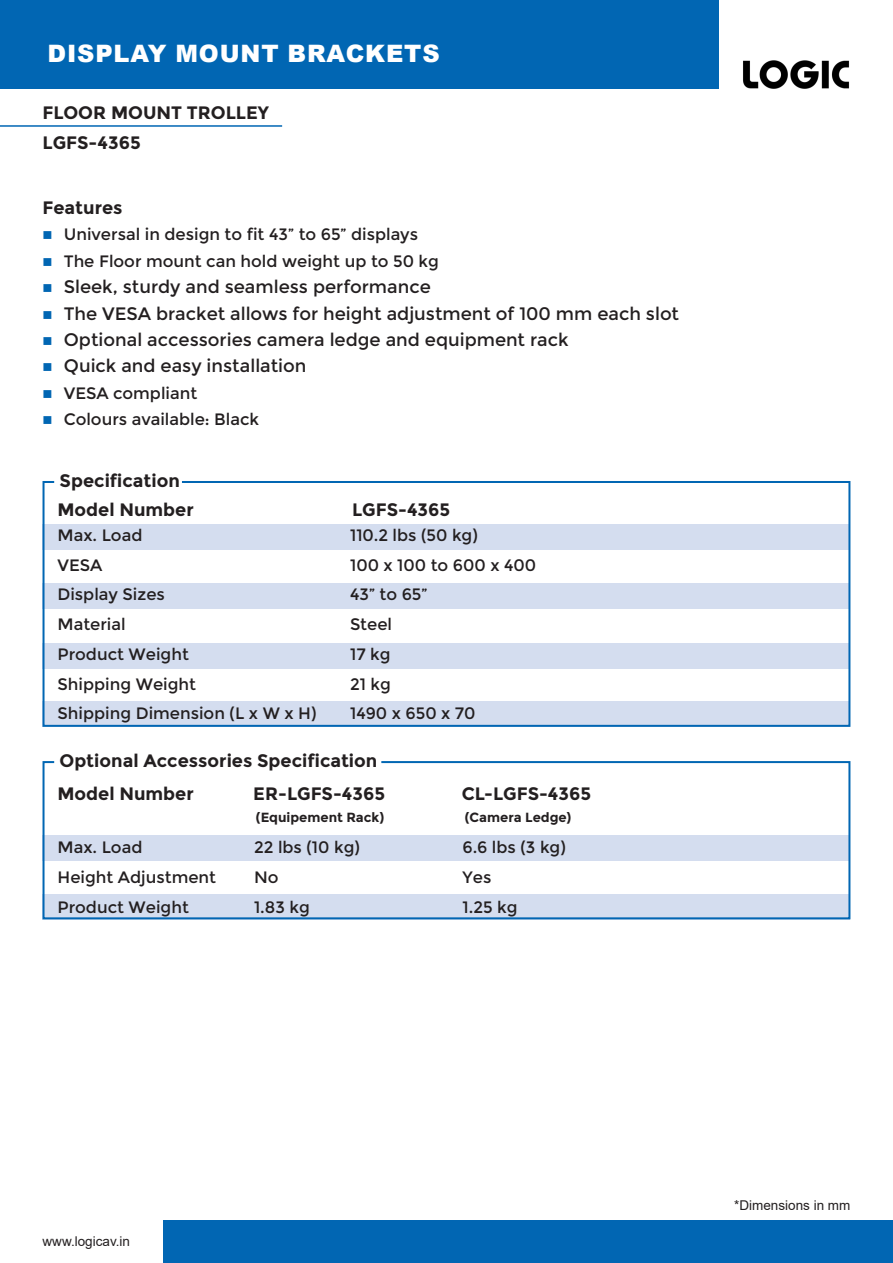
<style>
.page{position:relative;width:893px;height:1263px;background:#fff}
.page>*{position:absolute;margin:0;border:0;box-sizing:border-box;transform-origin:0 0}
.t1{font:900 24px "Arial";letter-spacing:.035em;color:#fff}
.t2{font:18px "Montreal";color:#231f20}
.t3{font:700 18px "Montreal";color:#231f20}
.t4{font:16.5px "Montreal";color:#231f20}
.t5{font:13.5px "Arial";color:#231f20}
.t6{font:700 13.35px "Montreal";color:#231f20}
.s1{color:#0166b3}
</style>
<div class="page">
<div style="left:0;top:0;width:718px;height:88px;background:#0166b3"></div>
<div style="left:164px;top:1220px;width:729px;height:43px;background:#0166b3"></div>
<svg style="left:42px;top:481px;width:809px;height:246px"></svg>
<img style="left:743px;top:60px;width:107px;height:29px">
<svg style="left:42px;top:761px;width:809px;height:159px"></svg>
<hr style="left:0;top:125px;width:282px;height:2px;background:#0166b3">
<p class="t1" style="left:48px;top:36px;width:394px">DISPLAY MOUNT BRACKETS</p>
<p class="t3" style="left:43px;top:102px;width:228px">FLOOR MOUNT TROLLEY</p>
<p class="t3" style="left:43px;top:132px;width:100px">LGFS-4365</p>
<p class="t3" style="left:43px;top:197px;width:82px">Features</p>
<p class="t4" style="left:43px;top:225px;width:377px"><span class="s1">■</span> Universal in design to fit 43” to 65” displays</p>
<p class="t4" style="left:43px;top:251px;width:398px"><span class="s1">■</span> The Floor mount can hold weight up to 50 kg</p>
<p class="t2" style="left:43px;top:276px;width:390px"><span class="s1">■</span> Sleek, sturdy and seamless performance</p>
<p class="t2" style="left:43px;top:303px;width:638px"><span class="s1">■</span> The VESA bracket allows for height adjustment of 100 mm each slot</p>
<p class="t2" style="left:43px;top:329px;width:527px"><span class="s1">■</span> Optional accessories camera ledge and equipment rack</p>
<p class="t2" style="left:43px;top:356px;width:266px"><span class="s1">■</span> Quick and easy installation</p>
<p class="t4" style="left:43px;top:383px;width:156px"><span class="s1">■</span> VESA compliant</p>
<p class="t4" style="left:43px;top:410px;width:218px"><span class="s1">■</span> Colours available: Black</p>
<p class="t3" style="left:60px;top:470px;width:122px">Specification</p>
<p class="t3" style="left:57px;top:499px;width:138px">Model Number</p>
<p class="t3" style="left:352px;top:499px;width:100px">LGFS-4365</p>
<p class="t4" style="left:58px;top:525px;width:86px">Max. Load</p>
<p class="t4" style="left:350px;top:525px;width:129px">110.2 lbs (50 kg)</p>
<p class="t4" style="left:58px;top:555px;width:46px">VESA</p>
<p class="t4" style="left:350px;top:555px;width:188px">100 x 100 to 600 x 400</p>
<p class="t4" style="left:58px;top:585px;width:109px">Display Sizes</p>
<p class="t4" style="left:350px;top:585px;width:79px">43” to 65”</p>
<p class="t4" style="left:58px;top:615px;width:70px">Material</p>
<p class="t4" style="left:350px;top:615px;width:44px">Steel</p>
<p class="t4" style="left:58px;top:644px;width:133px">Product Weight</p>
<p class="t4" style="left:350px;top:644px;width:42px">17 kg</p>
<p class="t4" style="left:58px;top:674px;width:140px">Shipping Weight</p>
<p class="t4" style="left:350px;top:674px;width:42px">21 kg</p>
<p class="t4" style="left:58px;top:704px;width:260px">Shipping Dimension (L x W x H)</p>
<p class="t4" style="left:350px;top:704px;width:127px">1490 x 650 x 70</p>
<p class="t3" style="left:60px;top:750px;width:319px">Optional Accessories Specification</p>
<p class="t3" style="left:57px;top:783px;width:138px">Model Number</p>
<p class="t3" style="left:253px;top:783px;width:133px">ER-LGFS-4365</p>
<p class="t6" style="left:256px;top:809px;width:130px">(Equipement Rack)</p>
<p class="t6" style="left:465px;top:809px;width:108px">(Camera Ledge)</p>
<p class="t3" style="left:462px;top:783px;width:131px">CL-LGFS-4365</p>
<p class="t4" style="left:58px;top:838px;width:86px">Max. Load</p>
<p class="t4" style="left:254px;top:838px;width:107px">22 lbs (10 kg)</p>
<p class="t4" style="left:463px;top:838px;width:105px">6.6 lbs (3 kg)</p>
<p class="t4" style="left:58px;top:867px;width:160px">Height Adjustment</p>
<p class="t4" style="left:254px;top:867px;width:26px">No</p>
<p class="t4" style="left:463px;top:867px;width:30px">Yes</p>
<p class="t4" style="left:58px;top:897px;width:133px">Product Weight</p>
<p class="t4" style="left:254px;top:897px;width:57px">1.83 kg</p>
<p class="t4" style="left:463px;top:897px;width:57px">1.25 kg</p>
<p class="t5" style="left:43px;top:1232px;width:89px">www.logicav.in</p>
<p class="t5" style="left:734px;top:1196px;width:118px">*Dimensions in mm</p>
</div>
